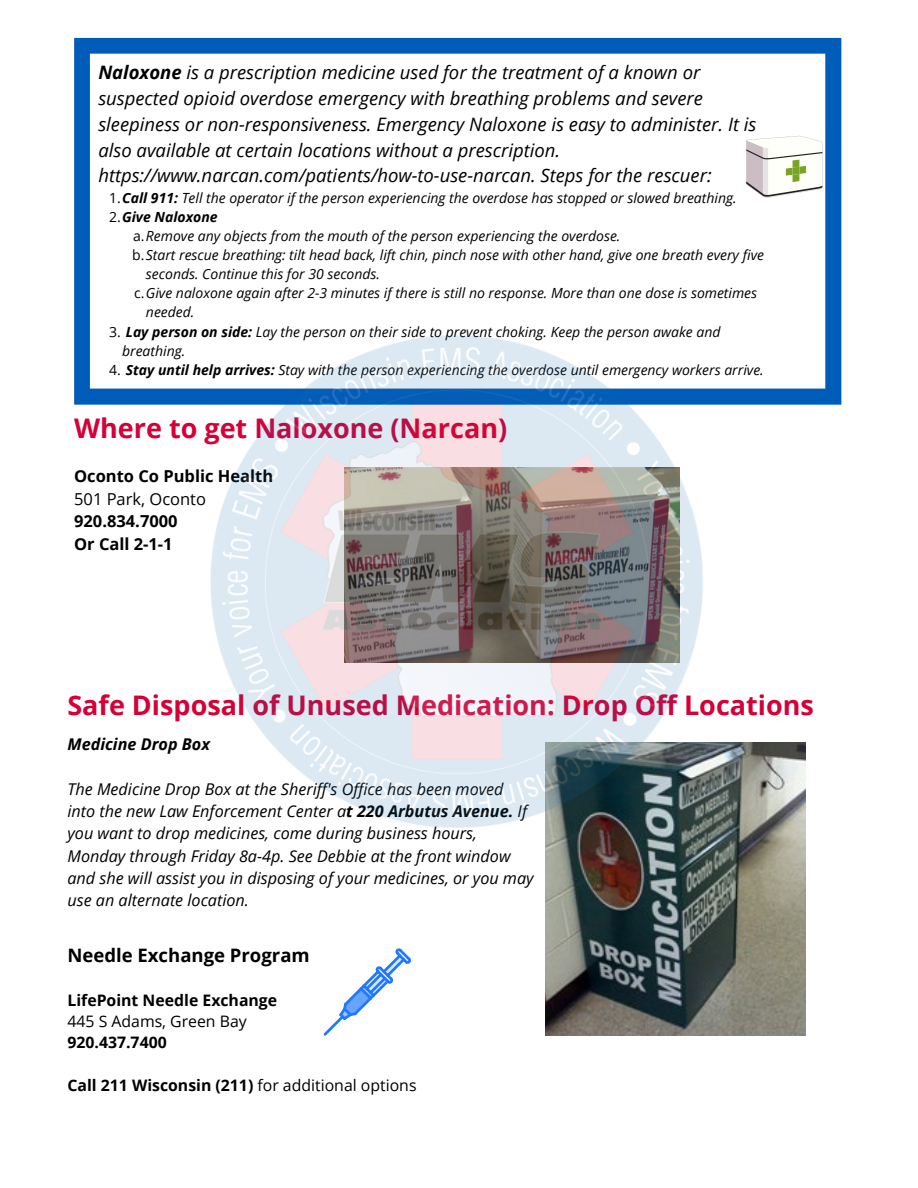
<style>
.page{position:relative;width:918px;height:1188px;background:#fff}
.page>*{position:absolute;margin:0;border:0;box-sizing:border-box;transform-origin:0 0}
.t1{font:700 27px "Open Sans";color:#d50037}
.t2{font:700 18.6px "Open Sans";color:#000}
.t3{font:italic 18.45px/25.8px "Open Sans";color:#000}
.t4{font:700 16.5px/22.5px "Open Sans";color:#000}
.t5{font:16.5px "Open Sans";color:#000}
.t6{font:italic 16.2px/22.4px "Open Sans";color:#000}
.t7{font:italic 700 16.2px "Open Sans";color:#000}
.t8{font:700 15.9px "Open Sans";color:#000}
.t9{font:15.9px "Open Sans";color:#000}
.t10{font:italic 13.95px/19.2px "Open Sans";color:#000}
.t11{font:italic 700 13.95px "Open Sans";color:#000}
.s1{font-weight:700}
.s2{font-style:normal}
.s3{font-weight:400;font-style:normal}
.s4{font-weight:400}
</style>
<div class="page">
<svg style="left:74px;top:38px;width:767px;height:367px"></svg>
<svg style="left:324px;top:948px;width:87px;height:88px"></svg>
<svg style="left:746px;top:136px;width:77px;height:62px"></svg>
<img style="left:545px;top:742px;width:260px;height:294px">
<img style="left:156px;top:303px;width:605px;height:581px">
<p class="t3" style="left:98px;top:59px;width:660px"><span class="s1">Naloxone</span> is a prescription medicine used for the treatment of a known or suspected opioid overdose emergency with breathing problems and severe sleepiness or non-responsiveness. Emergency Naloxone is easy to administer. It is also available at certain locations without a prescription. https://www.narcan.com/patients/how-to-use-narcan. Steps for the rescuer:</p>
<p class="t10" style="left:109px;top:188px;width:629px"><span class="s2">1.</span><span class="s1">Call 911:</span> Tell the operator if the person experiencing the overdose has stopped or slowed breathing.</p>
<p class="t11" style="left:109px;top:207px;width:110px"><span class="s3">2.</span>Give Naloxone</p>
<p class="t10" style="left:133px;top:226px;width:489px"><span class="s2">a.</span>Remove any objects from the mouth of the person experiencing the overdose.</p>
<p class="t10" style="left:132px;top:245px;width:633px"><span class="s2">b.</span>Start rescue breathing: tilt head back, lift chin, pinch nose with other hand, give one breath every five</p>
<p class="t10" style="left:146px;top:264px;width:236px">seconds. Continue this for 30 seconds.</p>
<p class="t10" style="left:134px;top:283px;width:624px"><span class="s2">c.</span>Give naloxone again after 2-3 minutes if there is still no response. More than one dose is sometimes</p>
<p class="t10" style="left:146px;top:302px;width:50px">needed.</p>
<p class="t10" style="left:122px;top:322px;width:600px;text-indent:-13px"><span class="s2">3.</span> <span class="s1">Lay person on side:</span> Lay the person on their side to prevent choking. Keep the person awake and breathing.</p>
<p class="t10" style="left:109px;top:360px;width:656px"><span class="s2">4.</span> <span class="s1">Stay until help arrives:</span> Stay with the person experiencing the overdose until emergency workers arrive.</p>
<h1 class="t1" style="left:74px;top:410px;width:435px">Where to get Naloxone (Narcan)</h1>
<p class="t4" style="left:74px;top:465px;width:201px">Oconto Co Public Health</p>
<p class="t5" style="left:74px;top:487px;width:133px">501 Park, Oconto</p>
<p class="t4" style="left:74px;top:510px;width:105px">920.834.7000<br>Or Call 2-1-1</p>
<h1 class="t1" style="left:67px;top:686px;width:748px">Safe Disposal of Unused Medication: Drop Off Locations</h1>
<p class="t7" style="left:67px;top:733px;width:144px">Medicine Drop Box</p>
<p class="t6" style="left:67px;top:777px;width:468px">The Medicine Drop Box at the Sheriff's Office has been moved into the new Law Enforcement Center a<span class="s1">t 220 Arbutus Avenue.</span> If you want to drop medicines, come during business hours, Monday through Friday 8a-4p. See Debbie at the front window and she will assist you in disposing of your medicines, or you may use an alternate location.</p>
<h2 class="t2" style="left:67px;top:942px;width:244px">Needle Exchange Program</h2>
<p class="t8" style="left:67px;top:989px;width:211px">LifePoint Needle Exchange</p>
<p class="t9" style="left:67px;top:1010px;width:181px">445 S Adams, Green Bay</p>
<p class="t8" style="left:67px;top:1032px;width:101px">920.437.7400</p>
<p class="t8" style="left:67px;top:1074px;width:351px">Call 211 Wisconsin (211) <span class="s4">for additional options</span></p>
</div>
